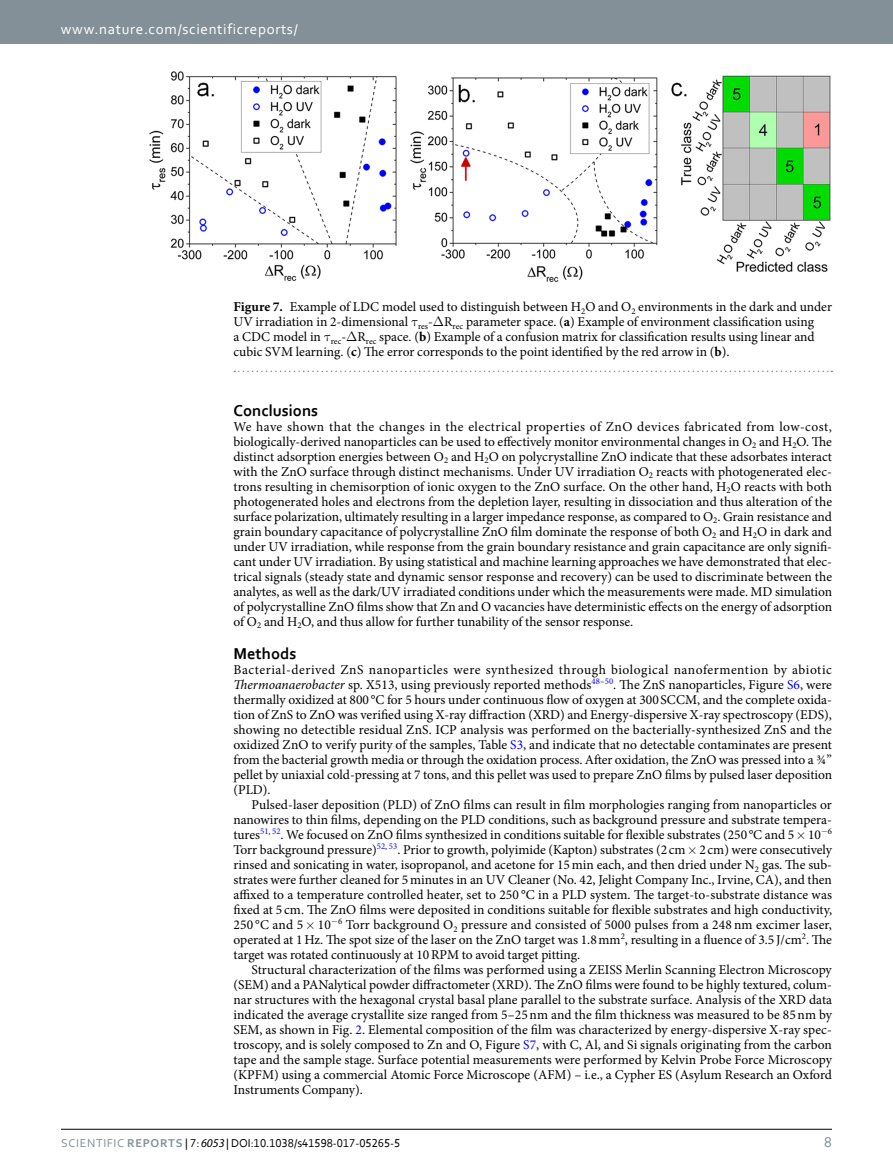
<style>
.page{position:relative;width:893px;height:1174px;background:#fff}
.page>*{position:absolute;margin:0;border:0;box-sizing:border-box;transform-origin:0 0}
.t1{font:700 16.5px "Corbel";color:#000}
.t2{font:15px "Corbel 2";letter-spacing:.045em;color:#fff}
.t3{font:15px "Corbel 2";color:#839097}
.t4{font:13.5px/15px "Minion Pro";color:#000;text-align:justify}
.t5{font:12px "Corbel";color:#000}
.s1{font-weight:700}
.s2{font-style:italic}
.s3{color:#00f}
.s4{font-family:"Corbel 2";color:#839097}
.s5{font-family:"Corbel Bold 2";color:#839097}
.s6{font-family:"Myriad Pro";font-style:italic}
</style>
<div class="page">
<div style="left:0;top:0;width:893px;height:43px;background:#839097"></div>
<hr style="left:61px;top:1129px;width:771px;height:1px;background:#000">
<img style="left:149px;top:71px;width:682px;height:212px">
<svg style="left:234px;top:370px;width:598px;height:2px"></svg>
<p class="t2" style="left:61px;top:19px;width:238px">www.nature.com/scientificreports/</p>
<p class="t4" style="left:233px;top:299px;width:600px;text-align:left"><span class="s1">Figure 7.</span> Example of LDC model used to distinguish between H<sub>2</sub>O and O<sub>2</sub> environments in the dark and under UV irradiation in 2-dimensional <sub>res</sub>- R<sub>rec</sub> parameter space. (<span class="s1">a</span>) Example of environment classification using<br>a CDC model in <sub>rec</sub>- R<sub>rec</sub> space. (<span class="s1">b</span>) Example of a confusion matrix for classification results using linear and cubic SVM learning. (<span class="s1">c</span>) The error corresponds to the point identified by the red arrow in (<span class="s1">b</span>).</p>
<p class="t1" style="left:233px;top:400px;width:86px">Conclusions</p>
<p class="t4" style="left:233px;top:419px;width:600px">We have shown that the changes in the electrical properties of ZnO devices fabricated from low-cost, biologically-derived nanoparticles can be used to effectively monitor environmental changes in O<sub>2</sub> and H<sub>2</sub>O. The distinct adsorption energies between O<sub>2</sub> and H<sub>2</sub>O on polycrystalline ZnO indicate that these adsorbates interact with the ZnO surface through distinct mechanisms. Under UV irradiation O<sub>2</sub> reacts with photogenerated elec&shy;trons resulting in chemisorption of ionic oxygen to the ZnO surface. On the other hand, H<sub>2</sub>O reacts with both photogenerated holes and electrons from the depletion layer, resulting in dissociation and thus alteration of the surface polarization, ultimately resulting in a larger impedance response, as compared to O<sub>2</sub>. Grain resistance and grain boundary capacitance of polycrystalline ZnO film dominate the response of both O<sub>2</sub> and H<sub>2</sub>O in dark and under UV irradiation, while response from the grain boundary resistance and grain capacitance are only signifi&shy;cant under UV irradiation. By using statistical and machine learning approaches we have demonstrated that elec&shy;trical signals (steady state and dynamic sensor response and recovery) can be used to discriminate between the analytes, as well as the dark/UV irradiated conditions under which the measurements were made. MD simulation of polycrystalline ZnO films show that Zn and O vacancies have deterministic effects on the energy of adsorption of O<sub>2</sub> and H<sub>2</sub>O, and thus allow for further tunability of the sensor response.</p>
<p class="t1" style="left:233px;top:643px;width:64px">Methods</p>
<p class="t4" style="left:233px;top:662px;width:600px">Bacterial-derived ZnS nanoparticles were synthesized through biological nanofermention by abiotic <span class="s2">Thermoanaerobacter</span> sp. X513, using previously reported methods<sup>48</sup><sup>–</sup><sup>50</sup>. The ZnS nanoparticles, Figure <span class="s3">S6</span>, were thermally oxidized at 800 °C for 5 hours under continuous flow of oxygen at 300 SCCM, and the complete oxida&shy;tion of ZnS to ZnO was verified using X-ray diffraction (XRD) and Energy-dispersive X-ray spectroscopy (EDS), showing no detectible residual ZnS. ICP analysis was performed on the bacterially-synthesized ZnS and the oxidized ZnO to verify purity of the samples, Table <span class="s3">S3</span>, and indicate that no detectable contaminates are present from the bacterial growth media or through the oxidation process. After oxidation, the ZnO was pressed into a ¾” pellet by uniaxial cold-pressing at 7 tons, and this pellet was used to prepare ZnO films by pulsed laser deposition (PLD).</p>
<p class="t4" style="left:233px;top:797px;width:600px;text-indent:18px">Pulsed-laser deposition (PLD) of ZnO films can result in film morphologies ranging from nanoparticles or nanowires to thin films, depending on the PLD conditions, such as background pressure and substrate tempera&shy;tures<sup>51</sup><sup>,</sup> <sup>52</sup>. We focused on ZnO films synthesized in conditions suitable for flexible substrates (250°C and 5 10−<sup>6<br></sup>Torr background pressure)<sup>52</sup><sup>,</sup> <sup>53</sup>. Prior to growth, polyimide (Kapton) substrates (2cm 2 cm) were consecutively rinsed and sonicating in water, isopropanol, and acetone for 15min each, and then dried under N<sub>2</sub> gas. The sub&shy;strates were further cleaned for 5minutes in an UV Cleaner (No. 42, Jelight Company Inc., Irvine, CA), and then affixed to a temperature controlled heater, set to 250 °C in a PLD system. The target-to-substrate distance was fixed at 5 cm. The ZnO films were deposited in conditions suitable for flexible substrates and high conductivity, 250 °C and 5 10−<sup>6</sup> Torr background O<sub>2</sub> pressure and consisted of 5000 pulses from a 248 nm excimer laser, operated at 1Hz. The spot size of the laser on the ZnO target was 1.8mm<sup>2</sup>, resulting in a fluence of 3.5 J/cm<sup>2</sup>. The target was rotated continuously at 10RPM to avoid target pitting.</p>
<p class="t4" style="left:233px;top:962px;width:600px;text-indent:18px">Structural characterization of the films was performed using a ZEISS Merlin Scanning Electron Microscopy (SEM) and a PANalytical powder diffractometer (XRD). The ZnO films were found to be highly textured, colum&shy;nar structures with the hexagonal crystal basal plane parallel to the substrate surface. Analysis of the XRD data indicated the average crystallite size ranged from 5–25nm and the film thickness was measured to be 85nm by SEM, as shown in Fig. <span class="s3">2</span>. Elemental composition of the film was characterized by energy-dispersive X-ray spec&shy;troscopy, and is solely composed to Zn and O, Figure <span class="s3">S7</span>, with C, Al, and Si signals originating from the carbon tape and the sample stage. Surface potential measurements were performed by Kelvin Probe Force Microscopy (KPFM) using a commercial Atomic Force Microscope (AFM) – i.e., a Cypher ES (Asylum Research an Oxford Instruments Company).</p>
<p class="t5" style="left:61px;top:1135px;width:341px"><span class="s4">SCIENtIFIC</span> <span class="s5">REPORTS</span> | 7: <span class="s6">6053</span> | DOI:10.1038/s41598-017-05265-5</p>
<p class="t3" style="left:824px;top:1132px;width:9px">8</p>
</div>
